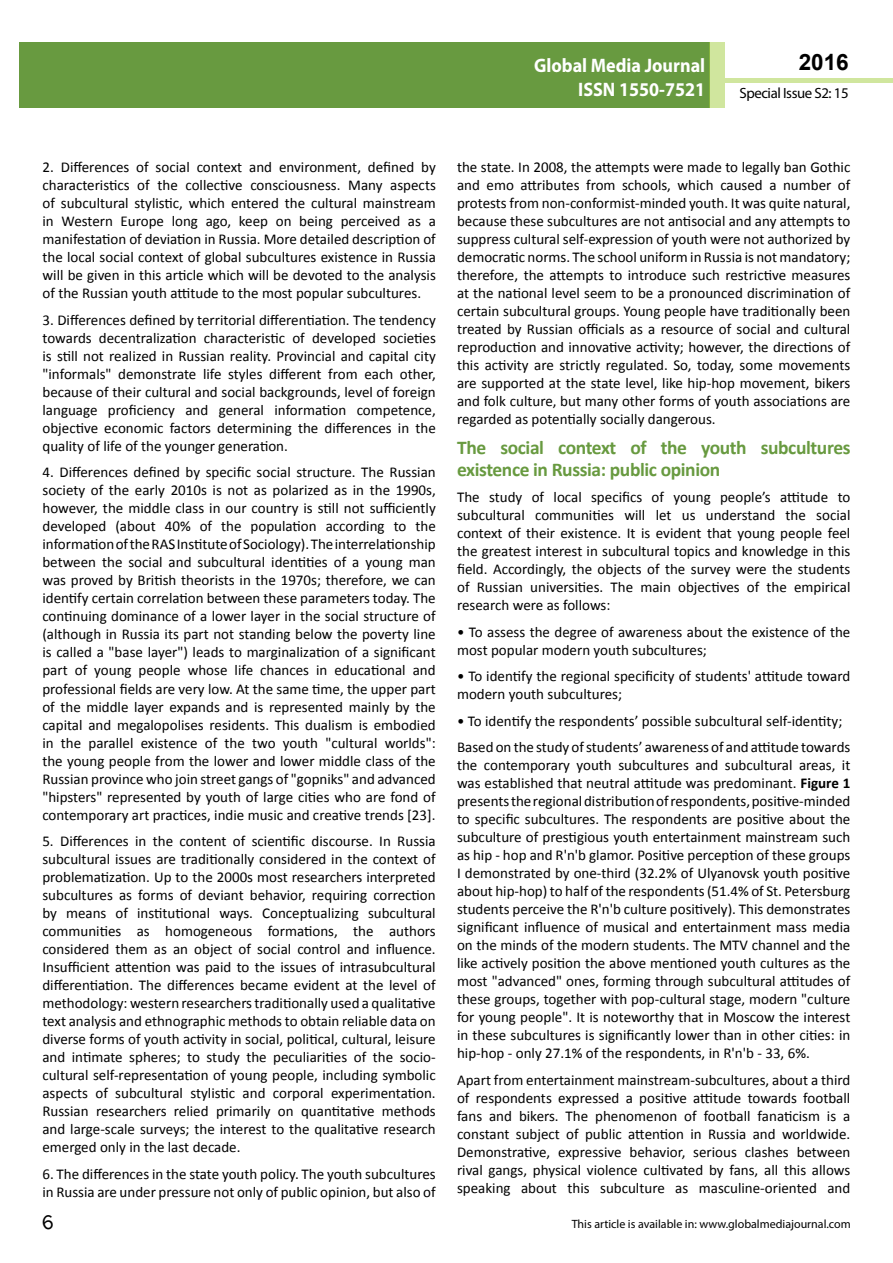
<style>
.page{position:relative;width:893px;height:1263px;background:#fff}
.page>*{position:absolute;margin:0;border:0;box-sizing:border-box;transform-origin:0 0}
.t1{font:25.5px "Tunga";color:#000}
.t2{font:700 22.5px "Arial";color:#000}
.t3{font:700 19.5px/21.5px "Calibri";letter-spacing:-.02em;color:#689a40}
.t4{font:700 19.5px "Myriad Pro";color:#fff;scale:.93 1}
.t5{font:700 18px/21.6px "Myriad Pro";color:#fff;text-align:right;scale:.96 1}
.t6{font:15px/18px "Calibri";color:#000;text-align:justify}
.t7{font:14.85px "Myriad Pro";letter-spacing:-.03em;color:#000}
.t8{font:12px "Myriad Pro";color:#000}
.s1{font-weight:700}
</style>
<div class="page">
<hr style="left:725px;top:78px;width:168px;height:4px;background:#d0e69e">
<div style="left:19px;top:42px;width:690px;height:66px;background:#689a40"></div>
<div style="left:709px;top:42px;width:16px;height:66px;background:#d0e69e"></div>
<h3 class="t4" style="left:534px;top:53px;width:186px">Global Media Journal</h3>
<h2 class="t2" style="left:799px;top:47px;width:52px">2016</h2>
<h3 class="t4" style="left:578px;top:76px;width:138px">ISSN 1550-7521</h3>
<p class="t7" style="left:739px;top:84px;width:111px">Special Issue S2: 15</p>
<p class="t5" style="left:517px;top:53px;width:198px">ARCHIVOS DE MEDICINA<br>ISSN 1698-9465</p>
<p class="t6" style="left:43px;top:158px;width:395px">2. Differences of social context and environment, defined by characteristics of the collective consciousness. Many aspects of subcultural stylistic, which entered the cultural mainstream in Western Europe long ago, keep on being perceived as a manifestation of deviation in Russia. More detailed description of the local social context of global subcultures existence in Russia will be given in this article which will be devoted to the analysis of the Russian youth attitude to the most popular subcultures.</p>
<p class="t6" style="left:42px;top:311px;width:395px">3. Differences defined by territorial differentiation. The tendency towards decentralization characteristic of developed societies is still not realized in Russian reality. Provincial and capital city "informals" demonstrate life styles different from each other, because of their cultural and social backgrounds, level of foreign language proficiency and general information competence, objective economic factors determining the differences in the quality of life of the younger generation.</p>
<p class="t6" style="left:42px;top:463px;width:395px">4. Differences defined by specific social structure. The Russian society of the early 2010s is not as polarized as in the 1990s, however, the middle class in our country is still not sufficiently developed (about 40% of the population according to the informationoftheRASInstituteofSociology).Theinterrelationship between the social and subcultural identities of a young man was proved by British theorists in the 1970s; therefore, we can identify certain correlation between these parameters today. The continuing dominance of a lower layer in the social structure of (although in Russia its part not standing below the poverty line is called a "base layer") leads to marginalization of a significant part of young people whose life chances in educational and professional fields are very low. At the same time, the upper part of the middle layer expands and is represented mainly by the capital and megalopolises residents. This dualism is embodied in the parallel existence of the two youth "cultural worlds": the young people from the lower and lower middle class of the Russian province who join street gangs of "gopniks" and advanced "hipsters" represented by youth of large cities who are fond of contemporary art practices, indie music and creative trends [23].</p>
<p class="t6" style="left:42px;top:832px;width:395px">5. Differences in the content of scientific discourse. In Russia subcultural issues are traditionally considered in the context of problematization. Up to the 2000s most researchers interpreted subcultures as forms of deviant behavior, requiring correction by means of institutional ways. Conceptualizing subcultural communities as homogeneous formations, the authors considered them as an object of social control and influence.<br>Insufficient attention was paid to the issues of intrasubcultural differentiation. The differences became evident at the level of methodology: western researchers traditionally used a qualitative text analysis and ethnographic methods to obtain reliable data on diverse forms of youth activity in social, political, cultural, leisure and intimate spheres; to study the peculiarities of the socio&shy;cultural self-representation of young people, including symbolic aspects of subcultural stylistic and corporal experimentation.<br>Russian researchers relied primarily on quantitative methods and large-scale surveys; the interest to the qualitative research emerged only in the last decade.</p>
<p class="t6" style="left:42px;top:1164px;width:395px">6. The differences in the state youth policy. The youth subcultures in Russia are under pressure not only of public opinion, but also of</p>
<p class="t6" style="left:457px;top:158px;width:395px">the state. In 2008, the attempts were made to legally ban Gothic and emo attributes from schools, which caused a number of protests from non-conformist-minded youth. It was quite natural, because these subcultures are not antisocial and any attempts to suppress cultural self-expression of youth were not authorized by democratic norms. The school uniform in Russia is not mandatory; therefore, the attempts to introduce such restrictive measures at the national level seem to be a pronounced discrimination of certain subcultural groups. Young people have traditionally been treated by Russian officials as a resource of social and cultural reproduction and innovative activity; however, the directions of this activity are strictly regulated. So, today, some movements are supported at the state level, like hip-hop movement, bikers and folk culture, but many other forms of youth associations are regarded as potentially socially dangerous.</p>
<h3 class="t3" style="left:457px;top:437px;width:395px">The social context of the youth subcultures existence in Russia: public opinion</h3>
<p class="t6" style="left:457px;top:488px;width:395px">The study of local specifics of young people’s attitude to subcultural communities will let us understand the social context of their existence. It is evident that young people feel the greatest interest in subcultural topics and knowledge in this field. Accordingly, the objects of the survey were the students of Russian universities. The main objectives of the empirical research were as follows:</p>
<p class="t6" style="left:457px;top:623px;width:395px">• To assess the degree of awareness about the existence of the most popular modern youth subcultures;</p>
<p class="t6" style="left:457px;top:667px;width:395px">• To identify the regional specificity of students' attitude toward modern youth subcultures;</p>
<p class="t6" style="left:457px;top:708px;width:395px;line-height:26.5px">• To identify the respondents’ possible subcultural self-identity;<br>Based on the study ofstudents’ awareness of and attitude towards</p>
<p class="t6" style="left:457px;top:756px;width:395px">the contemporary youth subcultures and subcultural areas, it was established that neutral attitude was predominant. <span class="s1">Figure 1 </span>presentstheregionaldistributionofrespondents,positive-minded to specific subcultures. The respondents are positive about the subculture of prestigious youth entertainment mainstream such as hip - hop and R'n'b glamor. Positive perception of these groups I demonstrated by one-third (32.2% of Ulyanovsk youth positive about hip-hop) to half of the respondents (51.4% of St. Petersburg students perceive the R'n'b culture positively). This demonstrates significant influence of musical and entertainment mass media on the minds of the modern students. The MTV channel and the like actively position the above mentioned youth cultures as the most "advanced" ones, forming through subcultural attitudes of these groups, together with pop-cultural stage, modern "culture for young people". It is noteworthy that in Moscow the interest in these subcultures is significantly lower than in other cities: in hip-hop - only 27.1% of the respondents, in R'n'b - 33, 6%.</p>
<p class="t6" style="left:457px;top:1071px;width:395px">Apart from entertainment mainstream-subcultures, about a third of respondents expressed a positive attitude towards football fans and bikers. The phenomenon of football fanaticism is a constant subject of public attention in Russia and worldwide.<br>Demonstrative, expressive behavior, serious clashes between rival gangs, physical violence cultivated by fans, all this allows speaking about this subculture as masculine-oriented and</p>
<h1 class="t1" style="left:42px;top:1205px;width:14px">6</h1>
<p class="t8" style="left:572px;top:1217px;width:280px">This article is available in: www.globalmediajournal.com</p>
</div>
